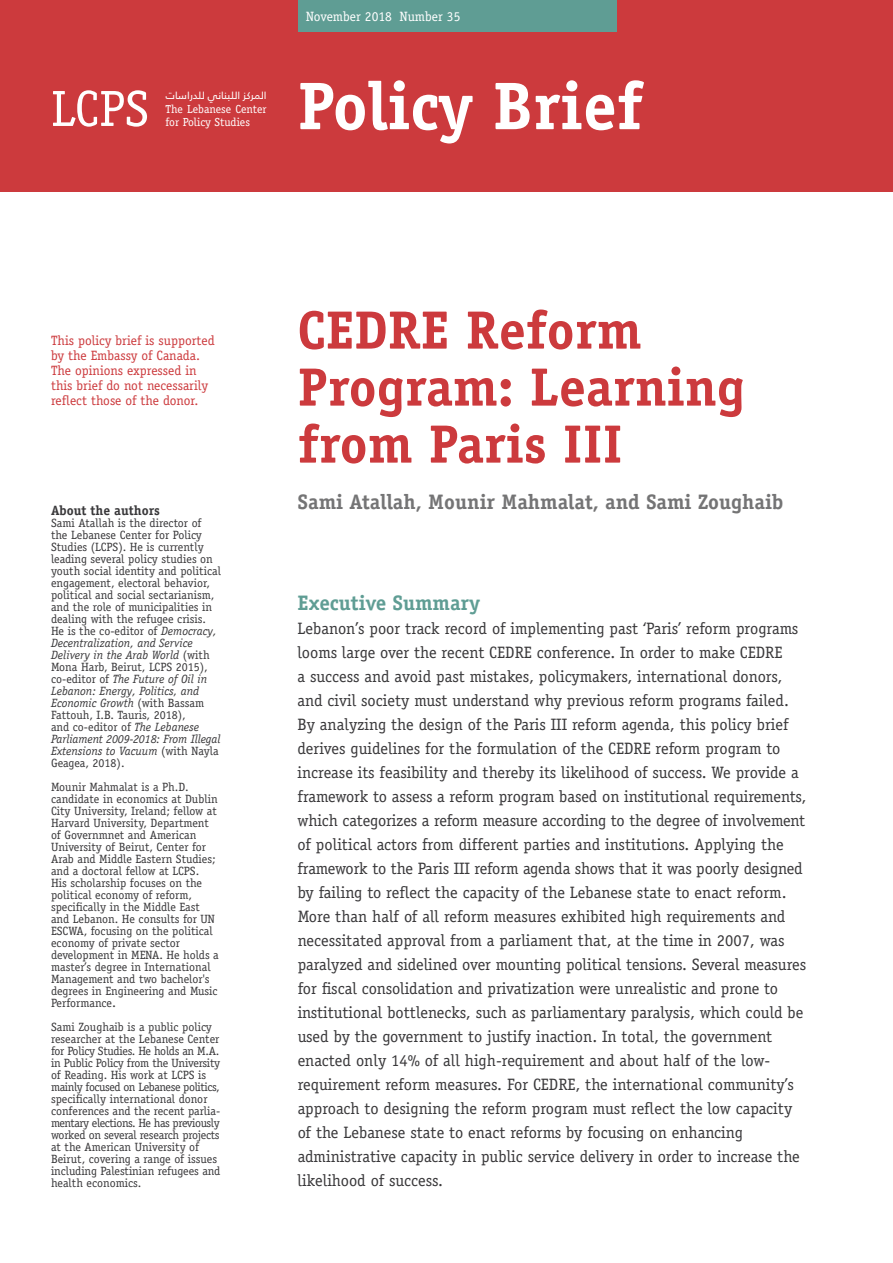
<style>
.page{position:relative;width:893px;height:1263px;background:#fff}
.page>*{position:absolute;margin:0;border:0;box-sizing:border-box;transform-origin:0 0}
.t1{font:700 67.5px "Officina Serif Std";color:#fff}
.t2{font:700 54px/57px "Officina Serif Std";color:#cc3a3d}
.t3{font:51px "Officina Serif Std";color:#fff}
.t4{font:700 21px "Officina Serif Std";color:#747475}
.t5{font:700 21px "Officina Serif Std";color:#5f9d94}
.t6{font:16.5px/24px "Officina Serif Std";color:#39383a}
.t7{font:13.5px/15px "Officina Serif Std";color:#cc3a3d}
.t8{font:13.5px "Officina Serif Std";color:#fff}
.t9{font:700 13.5px "Officina Serif Std";color:#39383a}
.t10{font:12px/12px "Officina Serif Std";color:#39383a}
.t11{font:12px/12px "Officina Serif Std";letter-spacing:-.02em;color:#39383a}
.t12{font:11.7px/12.9px "Officina Serif Std";color:#fff}
.t13{font:10.5px "Frutiger LT Arabic 55 Roman";color:#fff}
.s1{font-style:italic}
.s2{font-size:13.5px}
</style>
<div class="page">
<div style="left:0;top:0;width:893px;height:191px;background:#cc3a3d"></div>
<div style="left:298px;top:0;width:319px;height:32px;background:#5f9d94"></div>
<p class="t8" style="left:306px;top:8px;width:156px">November 2018 Number 35</p>
<h3 class="t3" style="left:51px;top:79px;width:100px">LCPS</h3>
<h1 class="t1" style="left:298px;top:81px;width:347px">Policy Brief</h1>
<p class="t13" style="left:166px;top:89px;width:102px">ت سا يل لدر ا مركزاللبنان ال</p>
<p class="t12" style="left:166px;top:103px;width:102px">The Lebanese Center for Policy Studies</p>
<p class="t7" style="left:51px;top:333px;width:165px">This policy brief is supported by the Embassy of Canada.<br>The opinions expressed in this brief do not necessarily reflect those of the donor.</p>
<p class="t9" style="left:51px;top:505px;width:110px">About the authors</p>
<p class="t10" style="left:51px;top:517px;width:172px">Sami Atallah is the director of<br>the Lebanese Center for Policy<br>Studies (LCPS). He is currently leading several policy studies on youth social identity and political engagement, electoral behavior, political and social sectarianism, and the role of municipalities in dealing with the refugee crisis.<br>He is the co-editor of <span class="s1">Democracy,<br>Decentralization, and Service<br>Delivery in the Arab World</span> (with<br>Mona Harb, Beirut, LCPS 2015), co-editor of <span class="s1">The Future of Oil in<br>Lebanon: Energy, Politics, and<br>Economic Growth</span> (with Bassam<br>Fattouh, I.B. Tauris, 2018),<br>and co-editor of <span class="s1">The Lebanese<br>Parliament 2009-2018: From Illegal<br>Extensions to Vacuum</span> (with Nayla<br>Geagea, 2018).</p>
<p class="t10" style="left:51px;top:781px;width:169px">Mounir Mahmalat is a Ph.D. candidate in economics at Dublin<br>City University, Ireland; fellow at<br>Harvard University, Department of Governmnet and American<br>University of Beirut, Center for<br>Arab and Middle Eastern Studies; and a doctoral fellow at LCPS.<br>His scholarship focuses on the political economy of reform, specifically in the Middle East and Lebanon. He consults for UN<br>ESCWA, focusing on the political economy of private sector development in MENA. He holds a master’s degree in International<br>Management and two bachelor's degrees in Engineering and Music<br>Performance<span class="s2">.</span></p>
<p class="t11" style="left:51px;top:1021px;width:171px">Sami Zoughaib is a public policy researcher at the Lebanese Center for Policy Studies. He holds an M.A. in Public Policy from the University of Reading. His work at LCPS is mainly focused on Lebanese politics, specifically international donor conferences and the recent parlia&shy;mentary elections. He has previously worked on several research projects at the American University of Beirut, covering a range of issues including Palestinian refugees and health economics.</p>
<h2 class="t2" style="left:298px;top:306px;width:449px">CEDRE Reform<br>Program: Learning from Paris III</h2>
<p class="t4" style="left:298px;top:494px;width:487px">Sami Atallah, Mounir Mahmalat, and Sami Zoughaib</p>
<p class="t5" style="left:298px;top:595px;width:184px">Executive Summary</p>
<p class="t6" style="left:298px;top:617px;width:510px">Lebanon’s poor track record of implementing past ‘Paris’ reform programs looms large over the recent CEDRE conference. In order to make CEDRE<br>a success and avoid past mistakes, policymakers, international donors, and civil society must understand why previous reform programs failed.<br>By analyzing the design of the Paris III reform agenda, this policy brief derives guidelines for the formulation of the CEDRE reform program to increase its feasibility and thereby its likelihood of success. We provide a framework to assess a reform program based on institutional requirements, which categorizes a reform measure according to the degree of involvement of political actors from different parties and institutions. Applying the framework to the Paris III reform agenda shows that it was poorly designed by failing to reflect the capacity of the Lebanese state to enact reform.<br>More than half of all reform measures exhibited high requirements and necessitated approval from a parliament that, at the time in 2007, was paralyzed and sidelined over mounting political tensions. Several measures for fiscal consolidation and privatization were unrealistic and prone to institutional bottlenecks, such as parliamentary paralysis, which could be used by the government to justify inaction. In total, the government enacted only 14% of all high-requirement and about half of the low&shy;requirement reform measures. For CEDRE, the international community’s approach to designing the reform program must reflect the low capacity of the Lebanese state to enact reforms by focusing on enhancing administrative capacity in public service delivery in order to increase the likelihood of success.</p>
</div>
